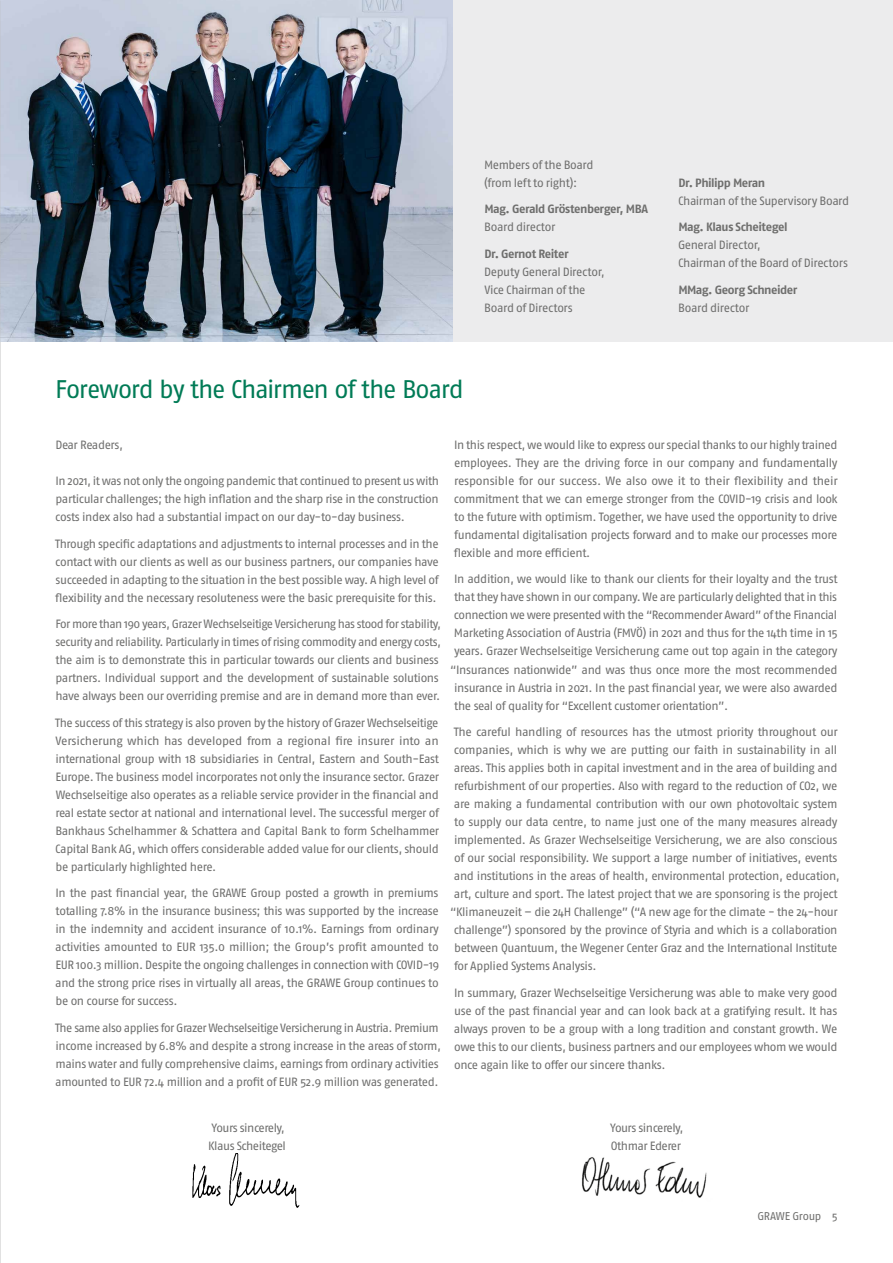
<style>
.page{position:relative;width:893px;height:1263px;background:#fff}
.page>*{position:absolute;margin:0;border:0;box-sizing:border-box;transform-origin:0 0}
.t1{font:25.5px "Fago Pro";letter-spacing:-.05em;color:#007b56}
.t2{font:12px/18px "Fago Pro";letter-spacing:-.035em;color:#6f6f6e}
.t3{font:700 12px "Fago Pro";letter-spacing:-.04em;color:#6f6f6e}
.t4{font:11.25px "Fago Pro";letter-spacing:-.03em;color:#6f6f6e}
</style>
<div class="page">
<img style="left:1px;top:0;width:453px;height:341px">
<div style="left:454px;top:0;width:439px;height:341px;background:#ececed"></div>
<img style="left:192px;top:1153px;width:108px;height:55px">
<img style="left:581px;top:1157px;width:126px;height:41px">
<img style="left:0;top:0;width:1px;height:1263px">
<p class="t2" style="left:484px;top:155px;width:111px">Members of the Board (from left to right):</p>
<p class="t3" style="left:484px;top:202px;width:165px">Mag. Gerald Gröstenberger, MBA</p>
<p class="t2" style="left:484px;top:218px;width:73px">Board director</p>
<p class="t3" style="left:485px;top:246px;width:86px">Dr. Gernot Reiter</p>
<p class="t2" style="left:484px;top:262px;width:122px">Deputy General Director,<br>Vice Chairman of the<br>Board of Directors</p>
<h1 class="t1" style="left:55px;top:373px;width:410px">Foreword by the Chairmen of the Board</h1>
<p class="t3" style="left:678px;top:175px;width:88px">Dr. Philipp Meran</p>
<p class="t2" style="left:678px;top:191px;width:173px">Chairman of the Supervisory Board</p>
<p class="t3" style="left:678px;top:220px;width:111px">Mag. Klaus Scheitegel</p>
<p class="t2" style="left:678px;top:236px;width:171px">General Director,<br>Chairman of the Board of Directors</p>
<p class="t3" style="left:678px;top:282px;width:120px">MMag. Georg Schneider</p>
<p class="t2" style="left:678px;top:298px;width:73px">Board director</p>
<p class="t2" style="left:55px;top:436px;width:69px">Dear Readers,</p>
<p class="t2" style="left:55px;top:472px;width:385px;text-align:justify">In 2021, it was not only the ongoing pandemic that continued to present us with particular challenges; the high inflation and the sharp rise in the construction costs index also had a substantial impact on our day-to-day business.</p>
<p class="t2" style="left:55px;top:535px;width:385px;text-align:justify">Through specific adaptations and adjustments to internal processes and in the contact with our clients as well as our business partners, our companies have succeeded in adapting to the situation in the best possible way. A high level of flexibility and the necessary resoluteness were the basic prerequisite for this.</p>
<p class="t2" style="left:55px;top:615px;width:387px">For more than 190 years, Grazer Wechselseitige Versicherung has stood for stability, security and reliability. Particularly in times of rising commodity and energy costs, the aim is to demonstrate this in particular towards our clients and business partners. Individual support and the development of sustainable solutions have always been our overriding premise and are in demand more than ever.</p>
<p class="t2" style="left:55px;top:714px;width:386px;text-align:justify">The success of this strategy is also proven by the history of Grazer Wechselseitige Versicherung which has developed from a regional fire insurer into an international group with 18 subsidiaries in Central, Eastern and South-East Europe. The business model incorporates not only the insurance sector. Grazer Wechselseitige also operates as a reliable service provider in the financial and real estate sector at national and international level. The successful merger of Bankhaus Schelhammer &amp; Schattera and Capital Bank to form Schelhammer Capital Bank AG, which offers considerable added value for our clients, should be particularly highlighted here.</p>
<p class="t2" style="left:55px;top:884px;width:385px;text-align:justify">In the past financial year, the GRAWE Group posted a growth in premiums totalling 7.8% in the insurance business; this was supported by the increase in the indemnity and accident insurance of 10.1%. Earnings from ordinary activities amounted to EUR 135.0 million; the Group’s profit amounted to EUR 100.3 million. Despite the ongoing challenges in connection with COVID-19 and the strong price rises in virtually all areas, the GRAWE Group continues to be on course for success.</p>
<p class="t2" style="left:55px;top:1019px;width:387px">The same also applies for Grazer Wechselseitige Versicherung in Austria. Premium income increased by 6.8% and despite a strong increase in the areas of storm, mains water and fully comprehensive claims, earnings from ordinary activities amounted to EUR 72.4 million and a profit of EUR 52.9 million was generated.</p>
<p class="t2" style="left:454px;top:436px;width:385px;text-align:justify">In this respect, we would like to express our special thanks to our highly trained employees. They are the driving force in our company and fundamentally responsible for our success. We also owe it to their flexibility and their commitment that we can emerge stronger from the COVID-19 crisis and look to the future with optimism. Together, we have used the opportunity to drive fundamental digitalisation projects forward and to make our processes more flexible and more efficient.</p>
<p class="t2" style="left:454px;top:570px;width:385px">In addition, we would like to thank our clients for their loyalty and the trust</p>
<p class="t2" style="left:454px;top:588px;width:384px">that they have shown in our company. We are particularly delighted that in this</p>
<p class="t2" style="left:454px;top:606px;width:385px">connection we were presented with the “Recommender Award” of the Financial</p>
<p class="t2" style="left:454px;top:624px;width:385px">Marketing Association of Austria (FMVÖ) in 2021 and thus for the 14th time in 15</p>
<p class="t2" style="left:454px;top:642px;width:385px">years. Grazer Wechselseitige Versicherung came out top again in the category</p>
<p class="t2" style="left:450px;top:660px;width:389px">“Insurances nationwide” and was thus once more the most recommended</p>
<p class="t2" style="left:454px;top:678px;width:385px">insurance in Austria in 2021. In the past financial year, we were also awarded</p>
<p class="t2" style="left:454px;top:696px;width:276px">the seal of quality for “Excellent customer orientation”.</p>
<p class="t2" style="left:454px;top:723px;width:386px">The careful handling of resources has the utmost priority throughout our</p>
<p class="t2" style="left:454px;top:741px;width:385px">companies, which is why we are putting our faith in sustainability in all</p>
<p class="t2" style="left:454px;top:759px;width:385px">areas. This applies both in capital investment and in the area of building and</p>
<p class="t2" style="left:454px;top:777px;width:385px">refurbishment of our properties. Also with regard to the reduction of CO2, we</p>
<p class="t2" style="left:454px;top:795px;width:385px">are making a fundamental contribution with our own photovoltaic system</p>
<p class="t2" style="left:454px;top:813px;width:385px">to supply our data centre, to name just one of the many measures already</p>
<p class="t2" style="left:454px;top:831px;width:385px">implemented. As Grazer Wechselseitige Versicherung, we are also conscious</p>
<p class="t2" style="left:454px;top:849px;width:385px">of our social responsibility. We support a large number of initiatives, events</p>
<p class="t2" style="left:454px;top:867px;width:387px">and institutions in the areas of health, environmental protection, education,</p>
<p class="t2" style="left:454px;top:885px;width:385px">art, culture and sport. The latest project that we are sponsoring is the project</p>
<p class="t2" style="left:450px;top:903px;width:389px">“Klimaneuzeit – die 24H Challenge” (“A new age for the climate - the 24-hour</p>
<p class="t2" style="left:454px;top:921px;width:385px">challenge”) sponsored by the province of Styria and which is a collaboration</p>
<p class="t2" style="left:454px;top:939px;width:385px">between Quantuum, the Wegener Center Graz and the International Institute</p>
<p class="t2" style="left:454px;top:957px;width:144px">for Applied Systems Analysis.</p>
<p class="t2" style="left:454px;top:983px;width:385px;text-align:justify">In summary, Grazer Wechselseitige Versicherung was able to make very good use of the past financial year and can look back at a gratifying result. It has always proven to be a group with a long tradition and constant growth. We owe this to our clients, business partners and our employees whom we would once again like to offer our sincere thanks.</p>
<p class="t2" style="left:208px;top:1119px;width:79px">Yours sincerely,<br>Klaus Scheitegel</p>
<p class="t2" style="left:610px;top:1119px;width:75px">Yours sincerely,<br>Othmar Ederer</p>
<p class="t4" style="left:757px;top:1209px;width:82px">GRAWE Group 5</p>
</div>
